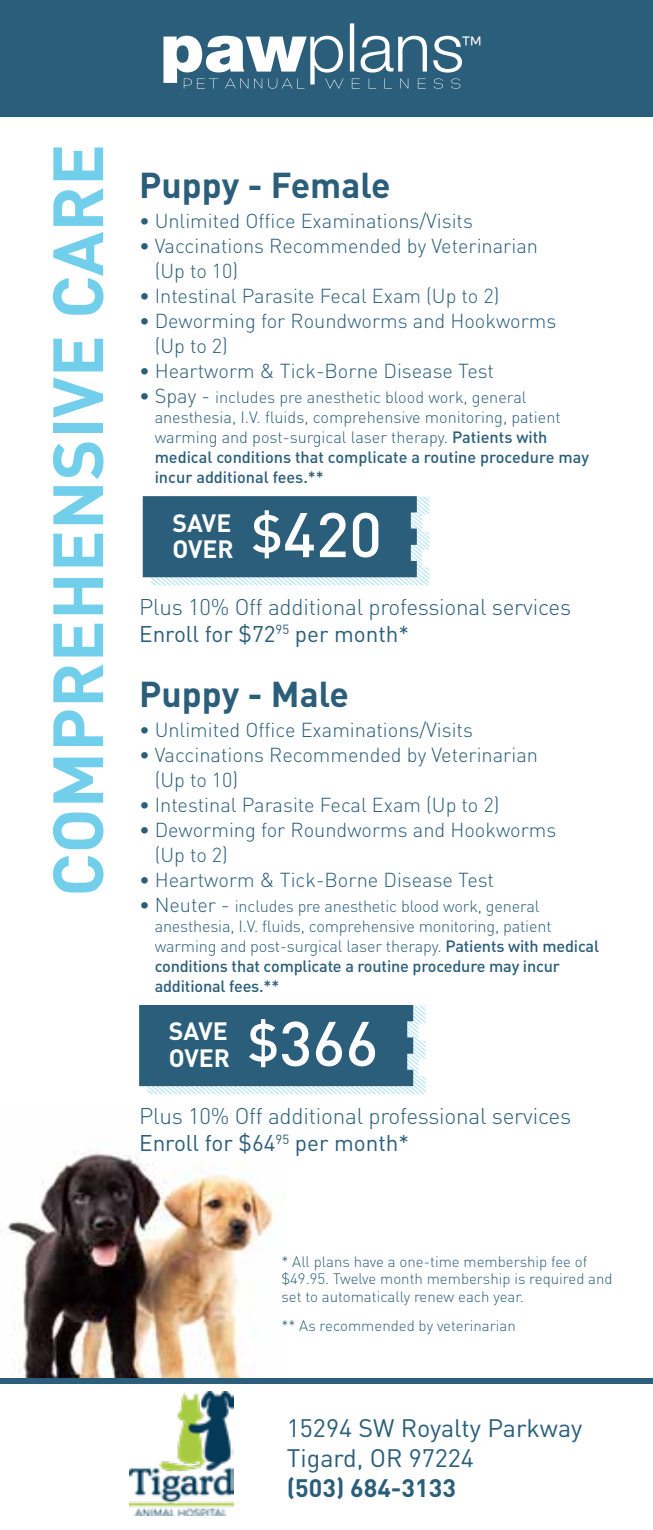
<style>
.page{position:relative;width:653px;height:1530px;background:#fff}
.page>*{position:absolute;margin:0;border:0;box-sizing:border-box;transform-origin:0 0}
.t1{font:700 69.75px "DIN";color:#71cfeb}
.t2{font:700 35.5px "DIN";color:#2a5e7a}
.t3{font:300 31.75px "Raleway";color:#fff}
.t4{font:25px/30px "DIN";color:#2a5e7a}
.t5{font:700 25px "DIN";color:#2a5e7a}
.t6{font:700 24.75px/26.5px "DIN";color:#fff}
.t7{font:300 22.5px/27px "DIN";letter-spacing:-.01em;color:#2a5e7a}
.t8{font:300 20px/25px "DIN";color:#2a5e7a}
.t9{font:300 16.25px/20px "DIN";letter-spacing:-.01em;color:#2a5e7a}
.t10{font:300 15px/17.5px "DIN";color:#2a5e7a}
.s1{font-size:20px}
.s2{font-weight:500}
.s3{font-weight:500;font-size:62px}
.s4{font-weight:400}
</style>
<div class="page">
<img style="left:7px;top:1152px;width:269px;height:226px">
<div style="left:0;top:0;width:652px;height:117px;background:#2a5e7a"></div>
<svg style="left:163px;top:23px;width:299px;height:66px"></svg>
<svg style="left:143px;top:496px;width:286px;height:89px;background:#43728b"></svg>
<svg style="left:139px;top:1005px;width:286px;height:89px;background:#43728b"></svg>
<div style="left:0;top:1378px;width:652px;height:6px;background:#2a5e7a"></div>
<img style="left:129px;top:1391px;width:104px;height:125px">
<h3 class="t3" style="left:460px;top:29px;width:24px">™</h3>
<h1 class="t1" style="left:32px;top:897px;width:754px;rotate:-90deg">COMPREHENSIVE CARE</h1>
<h2 class="t2" style="left:139px;top:162px;width:253px">Puppy - Female</h2>
<p class="t8" style="left:139px;top:208px;width:335px">• Unlimited Office Examinations/Visits</p>
<p class="t8" style="left:155px;top:233px;width:385px;text-indent:-16px">• Vaccinations Recommended by Veterinarian (Up to 10)</p>
<p class="t8" style="left:139px;top:283px;width:362px">• Intestinal Parasite Fecal Exam (Up to 2)</p>
<p class="t8" style="left:155px;top:308px;width:403px;text-indent:-16px">• Deworming for Roundworms and Hookworms (Up to 2)</p>
<p class="t8" style="left:139px;top:358px;width:356px">• Heartworm &amp; Tick-Borne Disease Test</p>
<p class="t9" style="left:155px;top:387px;width:435px;text-indent:-16px"><span class="s1">• Spay -</span> includes pre anesthetic blood work, general anesthesia, I.V. fluids, comprehensive monitoring, patient warming and post-surgical laser therapy. <span class="s2">Patients with medical conditions that complicate a routine procedure may incur additional fees.**</span></p>
<h3 class="t6" style="left:172px;top:508px;width:211px">SAVE<br>OVER <sup>$</sup><span class="s3">420</span></h3>
<h3 class="t7" style="left:139px;top:593px;width:433px">Plus 10% Off additional professional services<br><span class="s4">Enroll for $72</span><sup>95</sup> <span class="s4">per month*</span></h3>
<h2 class="t2" style="left:139px;top:671px;width:211px">Puppy - Male</h2>
<p class="t8" style="left:139px;top:717px;width:335px">• Unlimited Office Examinations/Visits</p>
<p class="t8" style="left:155px;top:742px;width:385px;text-indent:-16px">• Vaccinations Recommended by Veterinarian (Up to 10)</p>
<p class="t8" style="left:139px;top:792px;width:362px">• Intestinal Parasite Fecal Exam (Up to 2)</p>
<p class="t8" style="left:155px;top:817px;width:403px;text-indent:-16px">• Deworming for Roundworms and Hookworms (Up to 2)</p>
<p class="t8" style="left:139px;top:867px;width:356px">• Heartworm &amp; Tick-Borne Disease Test</p>
<p class="t9" style="left:155px;top:896px;width:446px;text-indent:-16px"><span class="s1">• Neuter -</span> includes pre anesthetic blood work, general anesthesia, I.V. fluids, comprehensive monitoring, patient warming and post-surgical laser therapy. <span class="s2">Patients with medical conditions that complicate a routine procedure may incur additional fees.**</span></p>
<h3 class="t6" style="left:169px;top:1017px;width:211px">SAVE<br>OVER <sup>$</sup><span class="s3">366</span></h3>
<h3 class="t7" style="left:139px;top:1102px;width:433px">Plus 10% Off additional professional services<br><span class="s4">Enroll for $64</span><sup>95</sup> <span class="s4">per month*</span></h3>
<p class="t10" style="left:281px;top:1253px;width:332px">* All plans have a one-time membership fee of $49.95. Twelve month membership is required and set to automatically renew each year.</p>
<p class="t10" style="left:281px;top:1316px;width:236px">** As recommended by veterinarian</p>
<h3 class="t4" style="left:287px;top:1413px;width:297px">15294 SW Royalty Parkway<br>Tigard, OR 97224</h3>
<h3 class="t5" style="left:287px;top:1472px;width:171px">(503) 684-3133</h3>
</div>
